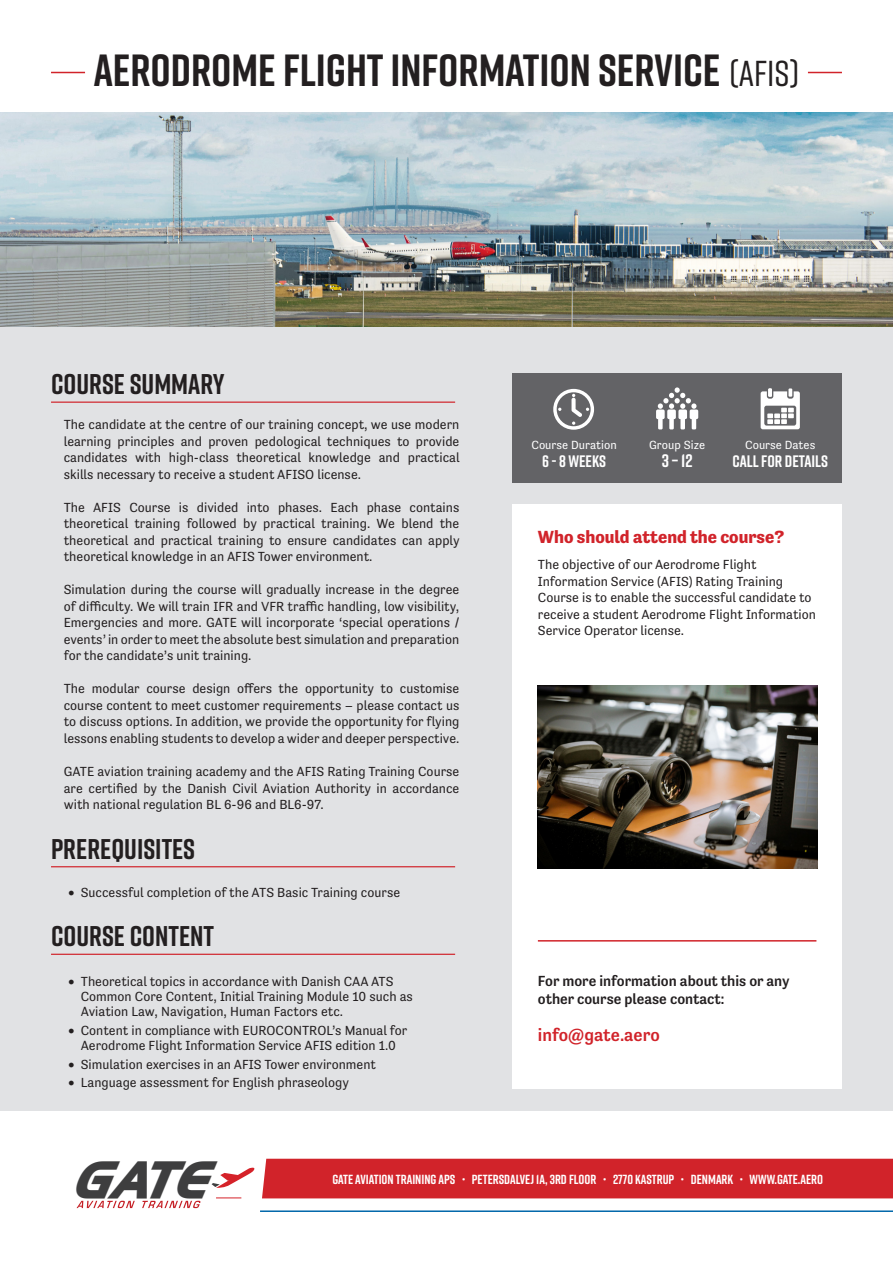
<style>
.page{position:relative;width:893px;height:1263px;background:#fff}
.page>*{position:absolute;margin:0;border:0;box-sizing:border-box;transform-origin:0 0}
.t1{font:48.6px "AFPEPSI";color:#3e3e3f}
.t2{font:700 45px "Rift";color:#231f20}
.Mellem{font:700 28.5px "Rift";color:#231f20}
.Brød{font:700 18.15px "Rift";color:#fff}
.Who_should_attend{font:700 18px "Tenso";color:#d1232a}
.t3{font:500 18px "Tenso";color:#d1232a}
.Brød-2{font:700 16.65px "Rift";color:#fff}
.For_more_info{font:500 15px/18px "Tenso";color:#231f20}
.Brød_indryk{font:13.5px/16.5px "Tenso";color:#231f20;text-align:justify}
.Bullets{font:13.5px/14.7px "Tenso";color:#231f20}
.Brød-3{font:13.5px/16.5px "Tenso";color:#231f20}
.t4{font:700 13.2px "Rift";color:#fff}
.Brød-4{font:12.15px "Tenso";color:#fff}
.s1{font-weight:500;font-size:36px}
.s2{font-weight:500}
</style>
<div class="page">
<div style="left:0;top:182px;width:893px;height:929px;background:#e1e2e4"></div>
<img style="left:0;top:113px;width:893px;height:213px">
<div style="left:512px;top:504px;width:330px;height:585px;background:#fff"></div>
<hr style="left:538px;top:940px;width:278px;height:1px;background:#d1232a">
<img style="left:538px;top:686px;width:280px;height:182px">
<hr style="left:51px;top:402px;width:404px;height:1px;background:#d1232a">
<hr style="left:51px;top:866px;width:404px;height:1px;background:#d1232a">
<hr style="left:51px;top:954px;width:404px;height:1px;background:#d1232a">
<div style="left:262px;top:1159px;width:631px;height:39px;background:#d1232a"></div>
<hr style="left:260px;top:1210px;width:633px;height:2px;background:#0067aa">
<svg style="left:212px;top:1167px;width:43px;height:21px"></svg>
<svg style="left:216px;top:1197px;width:25px;height:1px"></svg>
<svg style="left:77px;top:1201px;width:58px;height:7px"></svg>
<svg style="left:142px;top:1201px;width:59px;height:7px"></svg>
<hr style="left:51px;top:72px;width:34px;height:1px;background:#d1232a">
<hr style="left:808px;top:72px;width:34px;height:1px;background:#d1232a">
<div style="left:512px;top:374px;width:330px;height:109px;background:#636366"></div>
<svg style="left:761px;top:388px;width:39px;height:41px"></svg>
<svg style="left:553px;top:389px;width:41px;height:41px"></svg>
<svg style="left:656px;top:387px;width:42px;height:42px"></svg>
<p class="t2" style="left:94px;top:38px;width:707px">AERODROME FLIGHT INFORMATION SERVICE <span class="s1">(AFIs)</span></p>
<p class="Mellem" style="left:51px;top:363px;width:175px">COURSE SUMMARY</p>
<p class="Brød_indryk" style="left:64px;top:416px;width:397px">The candidate at the centre of our training concept, we use modern learning principles and proven pedological techniques to provide candidates with high-class theoretical knowledge and practical skills necessary to receive a student AFISO license.</p>
<p class="Brød_indryk" style="left:64px;top:499px;width:397px">The AFIS Course is divided into phases. Each phase contains theoretical training followed by practical training. We blend the theoretical and practical training to ensure candidates can apply theoretical knowledge in an AFIS Tower environment.</p>
<p class="Brød_indryk" style="left:64px;top:581px;width:397px">Simulation during the course will gradually increase in the degree of difficulty. We will train IFR and VFR traffic handling, low visibility, Emergencies and more. GATE will incorporate ‘special operations / events’ in order to meet the absolute best simulation and preparation for the candidate’s unit training.</p>
<p class="Brød_indryk" style="left:64px;top:680px;width:397px">The modular course design offers the opportunity to customise course content to meet customer requirements – please contact us to discuss options. In addition, we provide the opportunity for flying lessons enabling students to develop a wider and deeper perspective.</p>
<p class="Brød_indryk" style="left:64px;top:763px;width:397px">GATE aviation training academy and the AFIS Rating Training Course are certified by the Danish Civil Aviation Authority in accordance with national regulation BL 6-96 and BL6-97.</p>
<p class="Mellem" style="left:51px;top:828px;width:146px">PREREQUISITES</p>
<p class="Bullets" style="left:68px;top:884px;width:334px"><span class="s2">•</span> Successful completion of the ATS Basic Training course</p>
<p class="Mellem" style="left:51px;top:916px;width:165px">COURSE CONTENT</p>
<p class="Bullets" style="left:81px;top:974px;width:334px;text-indent:-13px"><span class="s2">•</span> Theoretical topics in accordance with Danish CAA ATS<br>Common Core Content, Initial Training Module 10 such as<br>Aviation Law, Navigation, Human Factors etc.</p>
<p class="Bullets" style="left:68px;top:1023px;width:341px;text-align:center"><span class="s2">•</span> Content in compliance with EUROCONTROL’s Manual for<br>Aerodrome Flight Information Service AFIS edition 1.0</p>
<p class="Bullets" style="left:68px;top:1056px;width:310px"><span class="s2">•</span> Simulation exercises in an AFIS Tower environment</p>
<p class="Bullets" style="left:68px;top:1075px;width:283px"><span class="s2">•</span> Language assessment for English phraseology</p>
<p class="Brød-4" style="left:531px;top:438px;width:87px">Course Duration</p>
<p class="Brød-2" style="left:542px;top:449px;width:65px">6 - 8 WEEKS</p>
<p class="Brød-4" style="left:649px;top:438px;width:57px">Group Size</p>
<p class="Brød" style="left:662px;top:447px;width:32px">3 – 12</p>
<p class="Brød-4" style="left:745px;top:438px;width:72px">Course Dates</p>
<p class="Brød-2" style="left:732px;top:449px;width:97px">CALL FOR DETAILS</p>
<p class="Who_should_attend" style="left:538px;top:526px;width:248px">Who should attend the course?</p>
<p class="Brød-3" style="left:538px;top:556px;width:280px">The objective of our Aerodrome Flight Information Service (AFIS) Rating Training Course is to enable the successful candidate to receive a student Aerodrome Flight Information Service Operator license.</p>
<p class="For_more_info" style="left:538px;top:972px;width:253px">For more information about this or any other course please contact:</p>
<p class="t3" style="left:538px;top:1025px;width:123px">info@gate.aero</p>
<p class="t1" style="left:71px;top:1159px;width:144px">GATE</p>
<p class="t4" style="left:332px;top:1170px;width:492px">GATE AVIATION TRAINING APS • PETERSDALVEJ 1A, 3RD FLOOR • 2770 KASTRUP • DENMARK • WWW.GATE.AERO</p>
</div>
